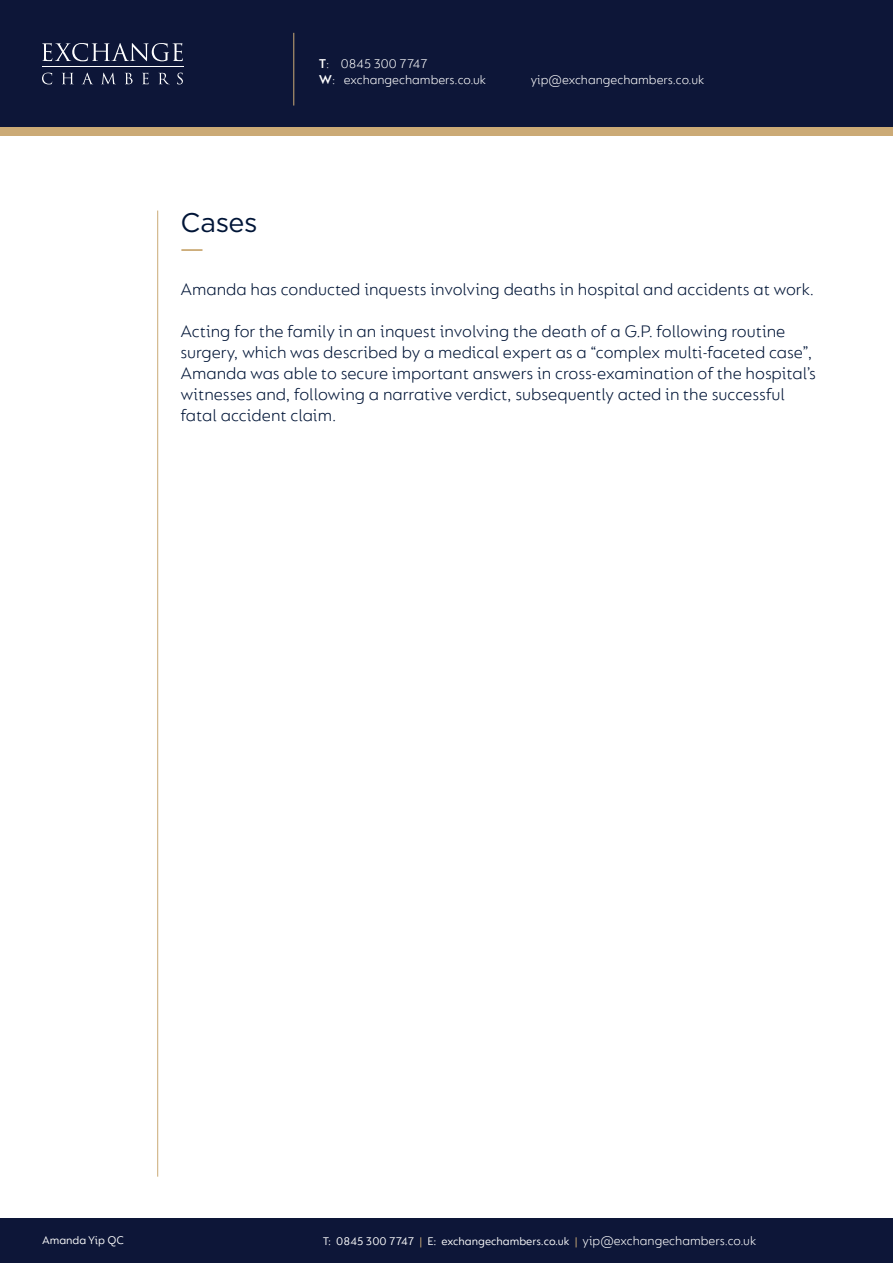
<style>
.page{position:relative;width:893px;height:1263px;background:#fff}
.page>*{position:absolute;margin:0;border:0;box-sizing:border-box;transform-origin:0 0}
.t1{font:27px "Gotham";letter-spacing:-.015em;color:#001537}
.t2{font:300 18px/21px "FS Lucas";color:#001537}
.t3{font:300 13.5px/16.2px "FS Lucas";color:#fff}
.t4{font:12px "FS Lucas";color:#fff}
.s1{font-weight:600}
.s2{color:#cbaa76}
.s3{font-weight:300;font-size:13.5px}
</style>
<div class="page">
<div style="left:0;top:64px;width:893px;height:72px;background:#cbaa76"></div>
<div style="left:0;top:0;width:893px;height:127px;background:#0d1638"></div>
<div style="left:0;top:1219px;width:893px;height:44px;background:#0d1638"></div>
<hr style="left:42px;top:67px;width:142px;height:1px;background:#fff">
<svg style="left:42px;top:43px;width:141px;height:18px"></svg>
<svg style="left:42px;top:73px;width:10px;height:11px"></svg>
<svg style="left:62px;top:73px;width:11px;height:11px"></svg>
<svg style="left:82px;top:73px;width:11px;height:11px"></svg>
<svg style="left:102px;top:73px;width:13px;height:11px"></svg>
<svg style="left:125px;top:73px;width:8px;height:11px"></svg>
<svg style="left:142px;top:73px;width:7px;height:11px"></svg>
<svg style="left:159px;top:73px;width:10px;height:11px"></svg>
<svg style="left:177px;top:73px;width:6px;height:11px"></svg>
<hr style="left:293px;top:33px;width:1px;height:73px;background:#cbaa76">
<hr style="left:157px;top:211px;width:1px;height:966px;background:#cbaa76">
<hr style="left:181px;top:249px;width:21px;height:2px;background:#cbaa76">
<p class="t1" style="left:180px;top:205px;width:79px">Cases</p>
<p class="t3" style="left:319px;top:55px;width:169px"><span class="s1">T</span>: 0845 300 7747<br><span class="s1">W</span>: exchangechambers.co.uk</p>
<p class="t3" style="left:531px;top:71px;width:175px">yip@exchangechambers.co.uk</p>
<p class="t2" style="left:180px;top:278px;width:635px">Amanda has conducted inquests involving deaths in hospital and accidents at work.</p>
<p class="t2" style="left:180px;top:320px;width:637px">Acting for the family in an inquest involving the death of a G.P. following routine surgery, which was described by a medical expert as a “complex multi-faceted case”, Amanda was able to secure important answers in cross-examination of the hospital’s witnesses and, following a narrative verdict, subsequently acted in the successful fatal accident claim.</p>
<p class="t4" style="left:42px;top:1233px;width:84px">Amanda Yip QC</p>
<p class="t4" style="left:323px;top:1235px;width:435px">T: 0845 300 7747 <span class="s2">|</span> E: exchangechambers.co.uk <span class="s2">|</span> <span class="s3">yip@exchangechambers.co.uk</span></p>
</div>
